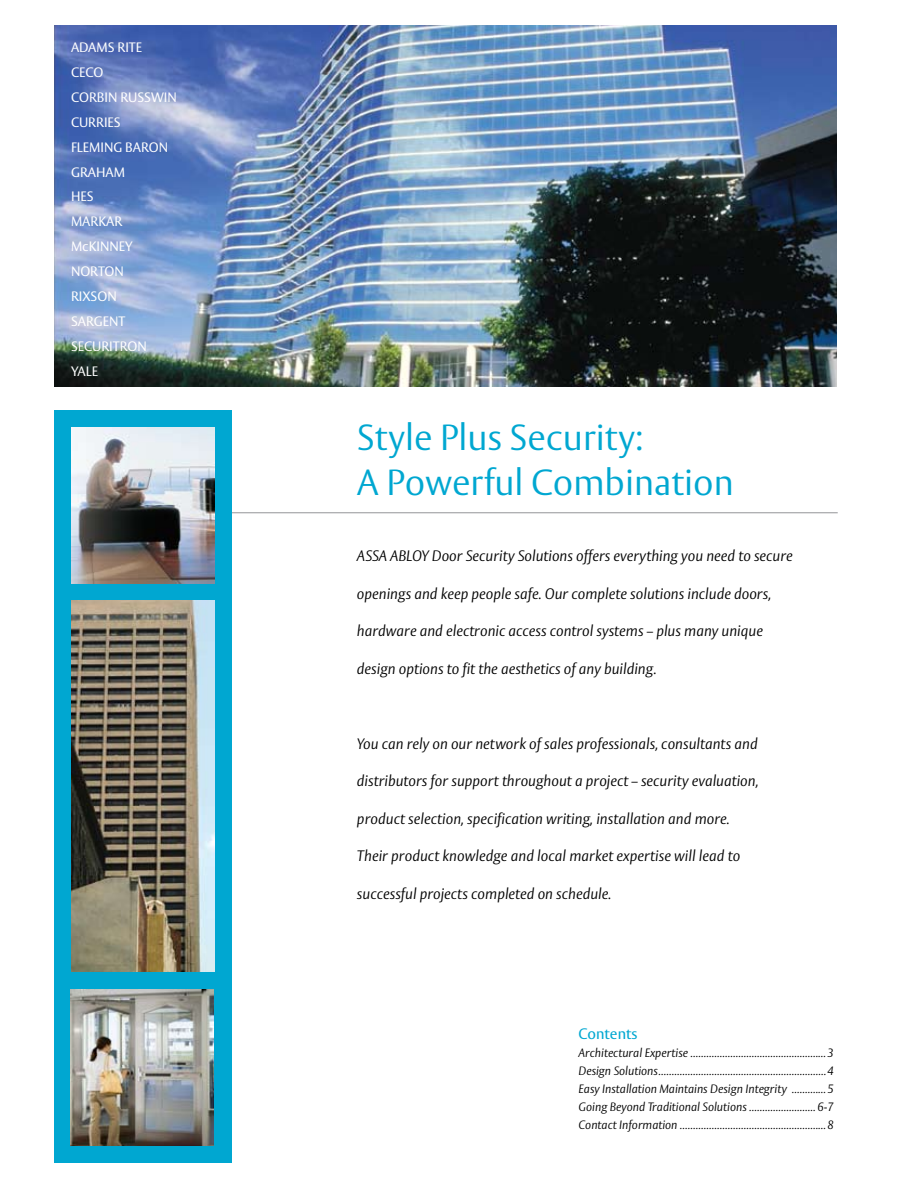
<style>
.page{position:relative;width:918px;height:1188px;background:#fff}
.page>*{position:absolute;margin:0;border:0;box-sizing:border-box;transform-origin:0 0}
.t1{font:300 36px/45px "ASSA Vesta";color:#00a7d1}
.t2{font:italic 300 15px "ASSA Vesta";color:#000}
.t3{font:15px "ASSA Vesta";color:#00a7d1}
.t4{font:13.5px/24.9px "ASSA Vesta";color:#fff}
.t5{font:italic 300 12px/18px "ASSA Vesta";color:#000;text-align:justify}
</style>
<div class="page">
<img style="left:54px;top:26px;width:783px;height:361px">
<hr style="left:188px;top:512px;width:650px;height:1px;background:#939598">
<div style="left:54px;top:410px;width:177px;height:752px;background:#00a7d1"></div>
<img style="left:71px;top:600px;width:143px;height:372px">
<img style="left:71px;top:989px;width:143px;height:156px">
<img style="left:71px;top:427px;width:143px;height:156px">
<p class="t4" style="left:71px;top:36px;width:107px">ADAMS RITE<br>CECO<br>CORBI N RUSSWI N<br>CURRIES<br>FLEMI NG BARON<br>GRA</p>
<p class="t4" style="left:96px;top:160px;width:31px">HAM</p>
<p class="t4" style="left:71px;top:185px;width:10px">HES<br>MAR</p>
<p class="t4" style="left:71px;top:210px;width:77px;text-indent:27px">KAR<br>MCKINNEY<br>NORTON<br>RIXSON<br>SARGENT<br>SECURITRON<br>YALE</p>
<h1 class="t1" style="left:357px;top:417px;width:378px">Style Plus Security:<br>A Powerful Combination</h1>
<p class="t2" style="left:357px;top:547px;width:437px">ASSA ABLOY Door Security Solutions offers everything you need to secure</p>
<p class="t2" style="left:357px;top:584px;width:416px">openings and keep people safe. Our complete solutions include doors,</p>
<p class="t2" style="left:357px;top:622px;width:408px">hardware and electronic access control systems – plus many unique</p>
<p class="t2" style="left:357px;top:659px;width:301px">design options to fit the aesthetics of any building.</p>
<p class="t2" style="left:357px;top:734px;width:402px">You can rely on our network of sales professionals, consultants and</p>
<p class="t2" style="left:357px;top:772px;width:403px">distributors for support throughout a project – security evaluation,</p>
<p class="t2" style="left:357px;top:809px;width:374px">product selection, specification writing, installation and more.</p>
<p class="t2" style="left:357px;top:847px;width:385px">Their product knowledge and local market expertise will lead to</p>
<p class="t2" style="left:357px;top:884px;width:256px">successful projects completed on schedule.</p>
<p class="t3" style="left:579px;top:1025px;width:60px">CONTENTS</p>
<p class="t5" style="left:579px;top:1045px;width:256px">Architectural Expertise ...................................................3<br>Design Solutions...............................................................4<br>Easy Installation Maintains Design Integrity .............5<br>Going Beyond Traditional Solutions ......................... 6-7<br>Contact Information .......................................................8</p>
</div>
